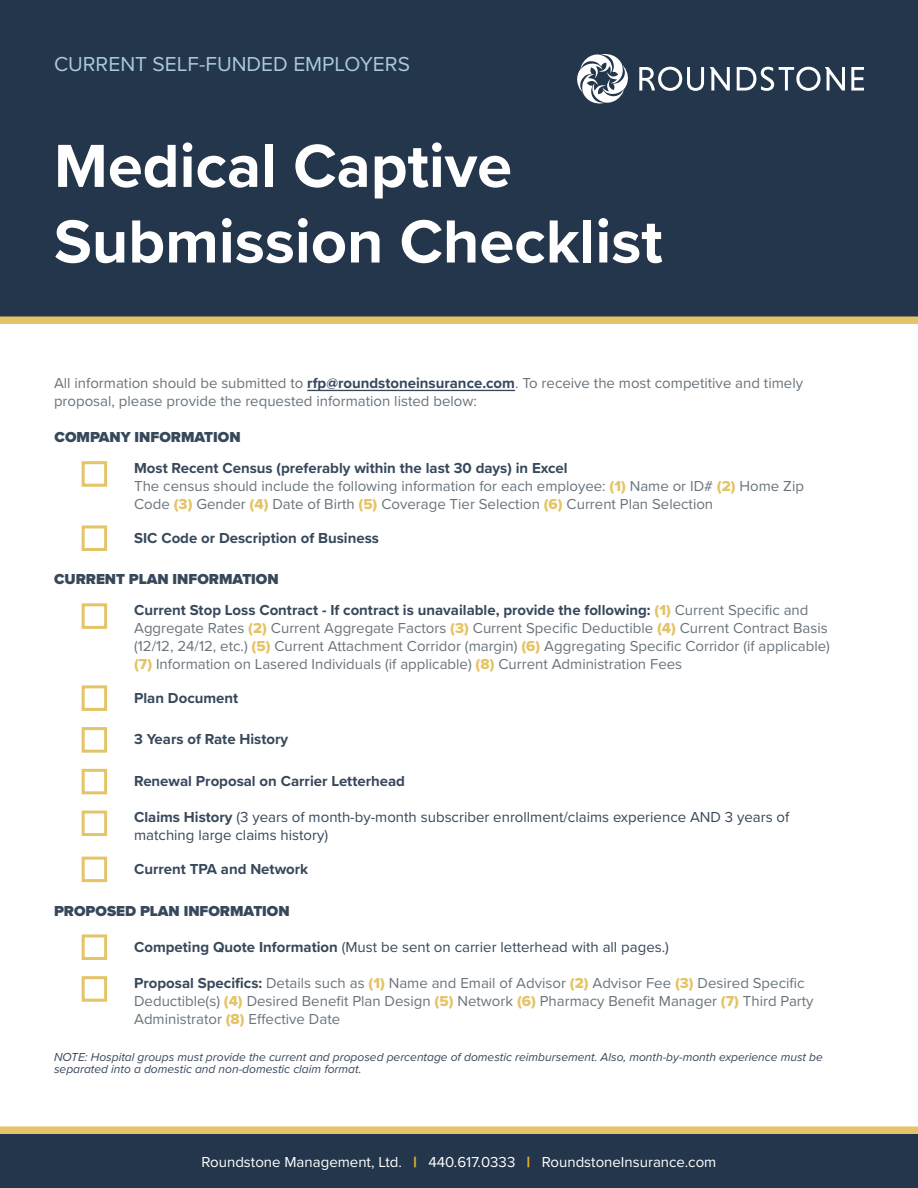
<style>
.page{position:relative;width:918px;height:1188px;background:#fff}
.page>*{position:absolute;margin:0;border:0;box-sizing:border-box;transform-origin:0 0}
.t1{font:700 63px "Proxima Nova";color:#fff}
.t2{font:21px "Proxima Nova";color:#aacad8}
.t3{font:15px/18px "Proxima Nova";color:#69747c}
.t4{font:15px/18px "Proxima Nova";color:#37485b}
.t5{font:700 15px "Proxima Nova";color:#37485b}
.t6{font:900 15px "Proxima Nova";color:#37485b}
.t7{font:15px "Proxima Nova";color:#fff}
.t8{font:italic 12px/12px "Proxima Nova";color:#37485b}
.s1{font-weight:700;color:#37485b}
.s2{font-family:"Proxima Nova Extrabld";color:#e4c466}
.s3{font-weight:700}
.s4{font-weight:900;color:#e1b02a}
</style>
<div class="page">
<div style="left:0;top:0;width:918px;height:316px;background:#24364b"></div>
<div style="left:0;top:316px;width:918px;height:8px;background:#e4c466"></div>
<svg style="left:577px;top:54px;width:51px;height:50px"></svg>
<svg style="left:639px;top:67px;width:65px;height:24px"></svg>
<svg style="left:710px;top:67px;width:20px;height:24px"></svg>
<svg style="left:737px;top:67px;width:108px;height:24px"></svg>
<svg style="left:851px;top:67px;width:13px;height:24px"></svg>
<div style="left:0;top:1134px;width:918px;height:54px;background:#24364b"></div>
<div style="left:0;top:1126px;width:918px;height:8px;background:#e4c466"></div>
<hr style="left:307px;top:390px;width:208px;height:1px;background:#37485b">
<div style="left:82px;top:461px;width:25px;height:26px;border:3px solid #e4c466"></div>
<div style="left:82px;top:525px;width:25px;height:26px;border:3px solid #e4c466"></div>
<div style="left:82px;top:603px;width:25px;height:26px;border:3px solid #e4c466"></div>
<div style="left:82px;top:685px;width:25px;height:26px;border:3px solid #e4c466"></div>
<div style="left:82px;top:857px;width:25px;height:25px;border:3px solid #e4c466"></div>
<div style="left:82px;top:727px;width:25px;height:26px;border:3px solid #e4c466"></div>
<div style="left:82px;top:769px;width:25px;height:25px;border:3px solid #e4c466"></div>
<div style="left:82px;top:811px;width:25px;height:25px;border:3px solid #e4c466"></div>
<div style="left:82px;top:934px;width:25px;height:26px;border:3px solid #e4c466"></div>
<div style="left:82px;top:976px;width:25px;height:26px;border:3px solid #e4c466"></div>
<p class="t2" style="left:54px;top:48px;width:357px">CURRENT SELF-FUNDED EMPLOYERS</p>
<p class="t1" style="left:54px;top:119px;width:460px">Medical Captive</p>
<p class="t1" style="left:54px;top:195px;width:610px">Submission Checklist</p>
<p class="t3" style="left:54px;top:374px;width:751px">All information should be submitted to <span class="s1">rfp@roundstoneinsurance.com</span>. To receive the most competitive and timely proposal, please provide the requested information listed below:</p>
<p class="t6" style="left:55px;top:426px;width:188px">COMPANY INFORMATION</p>
<p class="t5" style="left:134px;top:457px;width:435px">Most Recent Census (preferably within the last 30 days) in Excel</p>
<p class="t3" style="left:134px;top:476px;width:671px">The census should include the following information for each employee: <span class="s2">(1)</span> Name or ID# <span class="s2">(2)</span> Home Zip<br>Code <span class="s2">(3)</span> Gender <span class="s2">(4)</span> Date of Birth <span class="s2">(5)</span> Coverage Tier Selection <span class="s2">(6)</span> Current Plan Selection</p>
<p class="t5" style="left:134px;top:526px;width:246px">SIC Code or Description of Business</p>
<p class="t6" style="left:54px;top:568px;width:226px">CURRENT PLAN INFORMATION</p>
<p class="t3" style="left:134px;top:601px;width:697px"><span class="s1">Current Stop Loss Contract - If contract is unavailable, provide the following:</span> <span class="s2">(1)</span> Current Specific and Aggregate Rates <span class="s2">(2)</span> Current Aggregate Factors <span class="s2">(3)</span> Current Specific Deductible <span class="s2">(4)</span> Current Contract Basis (12/12, 24/12, etc.) <span class="s2">(5)</span> Current Attachment Corridor (margin) <span class="s2">(6)</span> Aggregating Specific Corridor (if applicable) <span class="s2">(7)</span> Information on Lasered Individuals (if applicable) <span class="s2">(8)</span> Current Administration Fees</p>
<p class="t5" style="left:134px;top:686px;width:106px">Plan Document</p>
<p class="t5" style="left:134px;top:728px;width:156px">3 Years of Rate History</p>
<p class="t5" style="left:134px;top:770px;width:272px">Renewal Proposal on Carrier Letterhead</p>
<p class="t4" style="left:134px;top:808px;width:657px"><span class="s3">Claims History</span> (3 years of month-by-month subscriber enrollment/claims experience AND 3 years of matching large claims history)</p>
<p class="t5" style="left:134px;top:858px;width:176px">Current TPA and Network</p>
<p class="t6" style="left:54px;top:899px;width:237px">PROPOSED PLAN INFORMATION</p>
<p class="t4" style="left:134px;top:937px;width:536px"><span class="s3">Competing Quote Information</span> (Must be sent on carrier letterhead with all pages.)</p>
<p class="t3" style="left:134px;top:973px;width:681px"><span class="s1">Proposal Specifics:</span> Details such as <span class="s2">(1)</span> Name and Email of Advisor <span class="s2">(2)</span> Advisor Fee <span class="s2">(3)</span> Desired Specific<br>Deductible(s) <span class="s2">(4)</span> Desired Benefit Plan Design <span class="s2">(5)</span> Network <span class="s2">(6)</span> Pharmacy Benefit Manager <span class="s2">(7)</span> Third Party<br>Administrator <span class="s2">(8)</span> Effective Date</p>
<p class="t8" style="left:54px;top:1050px;width:770px">NOTE: Hospital groups must provide the current and proposed percentage of domestic reimbursement. Also, month-by-month experience must be separated into a domestic and non-domestic claim format.</p>
<p class="t7" style="left:202px;top:1151px;width:516px">Roundstone Management, Ltd. <span class="s4">|</span> 440.617.0333 <span class="s4">|</span> RoundstoneInsurance.com</p>
</div>
